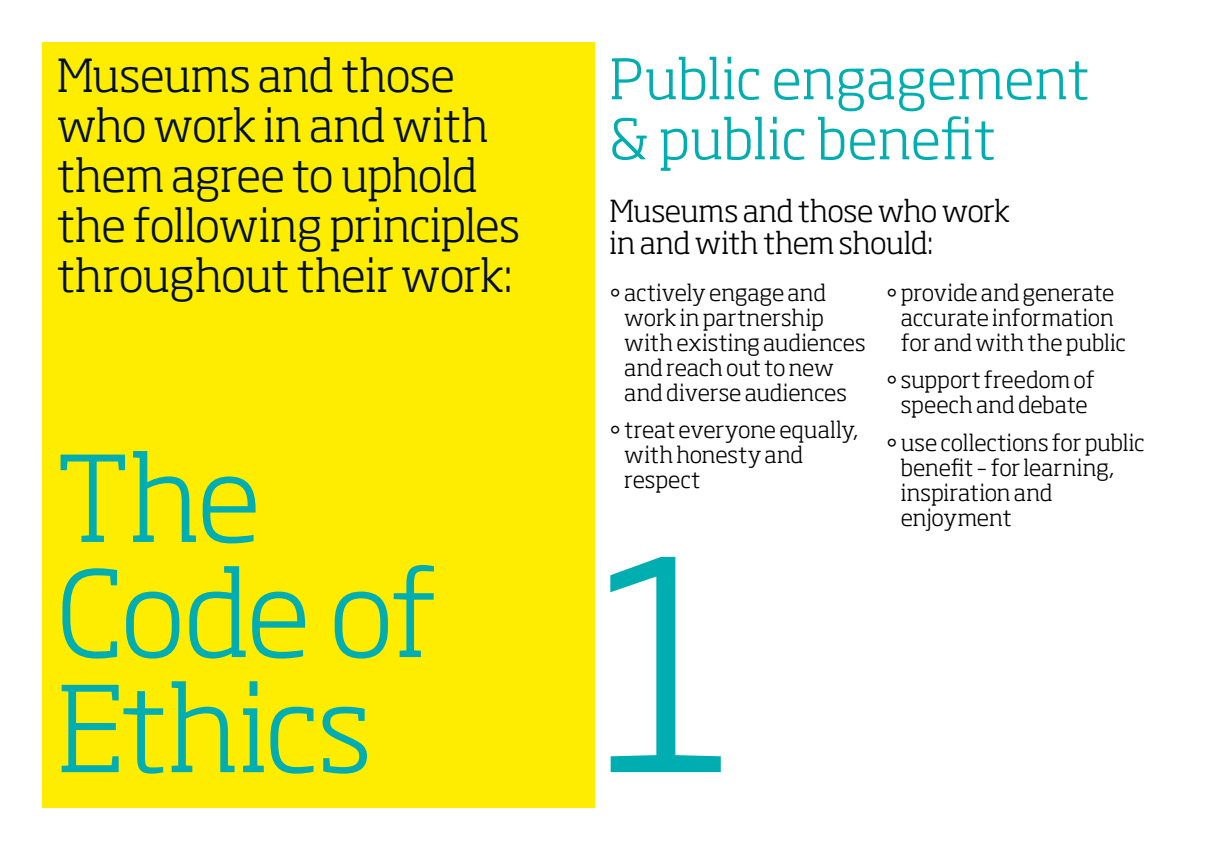
<style>
.page{position:relative;width:1205px;height:851px;background:#fff}
.page>*{position:absolute;margin:0;border:0;box-sizing:border-box;transform-origin:0 0}
.t1{font:300 287.5px "Soho Pro";color:#00adb1}
.t2{font:300 117.5px/115px "Soho Pro";letter-spacing:-.025em;color:#00adb1}
.t3{font:300 55px/60px "Soho Pro";color:#00adb1}
.t4{font:300 45px/50px "Soho Pro";letter-spacing:-.02em;color:#001024}
.t5{font:300 30px/32.5px "Soho Pro";letter-spacing:-.015em;color:#000}
.t6{font:300 22.5px/25px "Soho Pro";letter-spacing:-.005em;color:#000}
</style>
<div class="page">
<div style="left:43px;top:43px;width:552px;height:765px;background:#ffed00"></div>
<h3 class="t4" style="left:57px;top:46px;width:465px">Museums and those who work in and with them agree to uphold the following principles throughout their work:</h3>
<h2 class="t2" style="left:57px;top:431px;width:382px">The<br>Code of<br>Ethics</h2>
<h3 class="t3" style="left:609px;top:44px;width:481px">Public engagement &amp; public benefit</h3>
<h3 class="t5" style="left:609px;top:192px;width:402px">Museums and those who work in and with them should:</h3>
<p class="t6" style="left:624px;top:278px;width:243px;text-indent:-15px">• actively engage and work in partnership with existing audiences and reach out to new and diverse audiences</p>
<p class="t6" style="left:624px;top:415px;width:236px;text-indent:-15px">• treat everyone equally, with honesty and respect</p>
<p class="t6" style="left:901px;top:278px;width:227px;text-indent:-15px">• provide and generate accurate information for and with the public</p>
<p class="t6" style="left:886px;top:365px;width:210px;text-align:center">• support freedom of speech and debate</p>
<p class="t6" style="left:901px;top:428px;width:245px;text-indent:-15px">• use collections for public benefit – for learning, inspiration and enjoyment</p>
<h1 class="t1" style="left:595px;top:443px;width:141px">1</h1>
</div>
